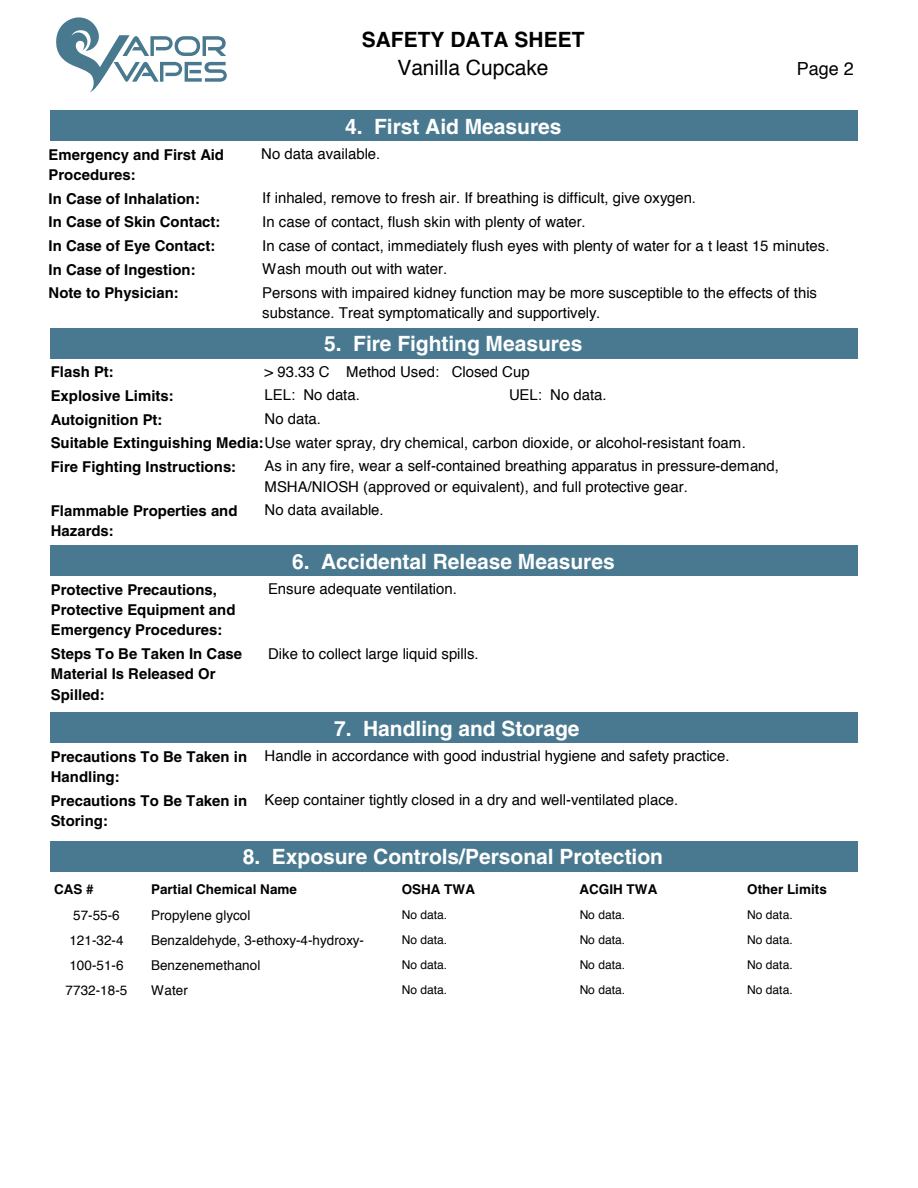
<style>
.page{position:relative;width:918px;height:1188px;background:#fff}
.page>*{position:absolute;margin:0;border:0;box-sizing:border-box;transform-origin:0 0}
.t1{font:700 21px "Helvetica";color:#fff}
.t2{font:700 21px "Helvetica";color:#000}
.t3{font:21px "Helvetica";color:#000}
.t4{font:18px "Helvetica";color:#000}
.t5{font:15px/20.4px "Helvetica";color:#000}
.t6{font:700 15px/20.4px "Helvetica";color:#000}
.t7{font:13.5px "Helvetica";letter-spacing:.005em;color:#000}
.t8{font:700 13.5px "Helvetica";color:#000}
.t9{font:12px "Helvetica";color:#000}
.s1{font-weight:700}
</style>
<div class="page">
<svg style="left:56px;top:17px;width:171px;height:75px"></svg>
<div style="left:50px;top:111px;width:808px;height:30px;background:#497990"></div>
<div style="left:50px;top:328px;width:808px;height:30px;background:#497990"></div>
<div style="left:50px;top:546px;width:808px;height:30px;background:#497990"></div>
<div style="left:50px;top:713px;width:808px;height:30px;background:#497990"></div>
<div style="left:50px;top:841px;width:808px;height:30px;background:#497990"></div>
<h1 class="t2" style="left:362px;top:27px;width:224px">SAFETY DATA SHEET</h1>
<h1 class="t3" style="left:397px;top:52px;width:153px">Vanilla Cupcake</h1>
<p class="t4" style="left:797px;top:54px;width:59px">Page 2</p>
<h1 class="t1" style="left:345px;top:114px;width:218px">4. First Aid Measures</h1>
<p class="t6" style="left:49px;top:144px;width:177px">Emergency and First Aid</p>
<p class="t5" style="left:261px;top:144px;width:121px">No data available.</p>
<p class="t6" style="left:49px;top:165px;width:89px">Procedures:</p>
<p class="t6" style="left:49px;top:188px;width:153px">In Case of Inhalation:</p>
<p class="t5" style="left:262px;top:188px;width:435px">If inhaled, remove to fresh air. If breathing is difficult, give oxygen.</p>
<p class="t6" style="left:49px;top:212px;width:174px">In Case of Skin Contact:</p>
<p class="t5" style="left:262px;top:212px;width:325px">In case of contact, flush skin with plenty of water.</p>
<p class="t6" style="left:49px;top:259px;width:149px">In Case of Ingestion:</p>
<p class="t5" style="left:262px;top:259px;width:187px">Wash mouth out with water.</p>
<p class="t6" style="left:49px;top:235px;width:168px">In Case of Eye Contact:</p>
<p class="t5" style="left:262px;top:236px;width:569px">In case of contact, immediately flush eyes with plenty of water for a t least 15 minutes.</p>
<p class="t6" style="left:49px;top:283px;width:132px">Note to Physician:</p>
<p class="t5" style="left:262px;top:283px;width:556px">Persons with impaired kidney function may be more susceptible to the effects of this substance. Treat symptomatically and supportively.</p>
<h1 class="t1" style="left:324px;top:331px;width:260px">5. Fire Fighting Measures</h1>
<p class="t6" style="left:51px;top:362px;width:65px">Flash Pt:</p>
<p class="t5" style="left:265px;top:362px;width:267px">&gt; 93.33 C Method Used: Closed Cup</p>
<p class="t6" style="left:51px;top:385px;width:125px">Explosive Limits:</p>
<p class="t5" style="left:265px;top:385px;width:97px">LEL: No data.</p>
<p class="t5" style="left:509px;top:385px;width:99px">UEL: No data.</p>
<p class="t5" style="left:51px;top:433px;width:697px"><span class="s1">Suitable Extinguishing Media:</span>Use water spray, dry chemical, carbon dioxide, or alcohol-resistant foam.</p>
<p class="t6" style="left:51px;top:409px;width:113px">Autoignition Pt:</p>
<p class="t5" style="left:265px;top:409px;width:58px">No data.</p>
<p class="t5" style="left:265px;top:456px;width:516px">As in any fire, wear a self-contained breathing apparatus in pressure-demand,<br>MSHA/NIOSH (approved or equivalent), and full protective gear.</p>
<p class="t6" style="left:51px;top:456px;width:187px">Fire Fighting Instructions:</p>
<p class="t6" style="left:51px;top:500px;width:188px">Flammable Properties and</p>
<p class="t5" style="left:265px;top:500px;width:121px">No data available.</p>
<p class="t6" style="left:51px;top:520px;width:65px">Hazards:</p>
<h1 class="t1" style="left:292px;top:549px;width:324px">6. Accidental Release Measures</h1>
<p class="t6" style="left:51px;top:579px;width:168px">Protective Precautions,</p>
<p class="t5" style="left:268px;top:579px;width:190px">Ensure adequate ventilation.</p>
<p class="t6" style="left:51px;top:599px;width:186px">Protective Equipment and<br>Emergency Procedures:</p>
<p class="t6" style="left:51px;top:643px;width:193px">Steps To Be Taken In Case</p>
<p class="t5" style="left:268px;top:644px;width:212px">Dike to collect large liquid spills.</p>
<p class="t6" style="left:51px;top:664px;width:166px">Material Is Released Or<br>Spilled:</p>
<h1 class="t1" style="left:334px;top:715px;width:247px">7. Handling and Storage</h1>
<p class="t5" style="left:51px;top:746px;width:680px;line-height:20.9px"><span class="s1">Precautions To Be Taken in</span> Handle in accordance with good industrial hygiene and safety practice.<br><span class="s1">Handling:</span></p>
<p class="t5" style="left:51px;top:790px;width:629px;line-height:20.9px"><span class="s1">Precautions To Be Taken in</span> Keep container tightly closed in a dry and well-ventilated place.<br><span class="s1">Storing:</span></p>
<h1 class="t1" style="left:243px;top:844px;width:422px">8. Exposure Controls/Personal Protection</h1>
<p class="t8" style="left:54px;top:881px;width:41px">CAS #</p>
<p class="t8" style="left:151px;top:881px;width:148px">Partial Chemical Name</p>
<p class="t8" style="left:402px;top:881px;width:75px">OSHA TWA</p>
<p class="t8" style="left:580px;top:881px;width:79px">ACGIH TWA</p>
<p class="t8" style="left:747px;top:881px;width:81px">Other Limits</p>
<p class="t7" style="left:73px;top:905px;width:48px">57-55-6</p>
<p class="t7" style="left:151px;top:905px;width:101px">Propylene glycol</p>
<p class="t9" style="left:402px;top:906px;width:47px">N .atado</p>
<p class="t9" style="left:580px;top:906px;width:47px">N .atado</p>
<p class="t9" style="left:747px;top:906px;width:47px">No data.</p>
<p class="t7" style="left:69px;top:930px;width:56px">121-32-4</p>
<p class="t7" style="left:151px;top:930px;width:215px">Benzaldehyde, 3-ethoxy-4-hydroxy-</p>
<p class="t9" style="left:402px;top:931px;width:47px">N .atado</p>
<p class="t9" style="left:580px;top:931px;width:47px">N .atado</p>
<p class="t9" style="left:747px;top:931px;width:47px">No data.</p>
<p class="t7" style="left:69px;top:955px;width:56px">100-51-6</p>
<p class="t7" style="left:151px;top:955px;width:111px">Benzenemethanol</p>
<p class="t9" style="left:402px;top:955px;width:47px">N .atado</p>
<p class="t9" style="left:580px;top:955px;width:47px">N .atado</p>
<p class="t9" style="left:747px;top:955px;width:47px">No data.</p>
<p class="t7" style="left:66px;top:980px;width:63px">7732-18-5</p>
<p class="t7" style="left:151px;top:980px;width:38px">Water</p>
<p class="t9" style="left:402px;top:980px;width:47px">N .atado</p>
<p class="t9" style="left:580px;top:980px;width:47px">N .atado</p>
<p class="t9" style="left:747px;top:980px;width:47px">No data.</p>
</div>
